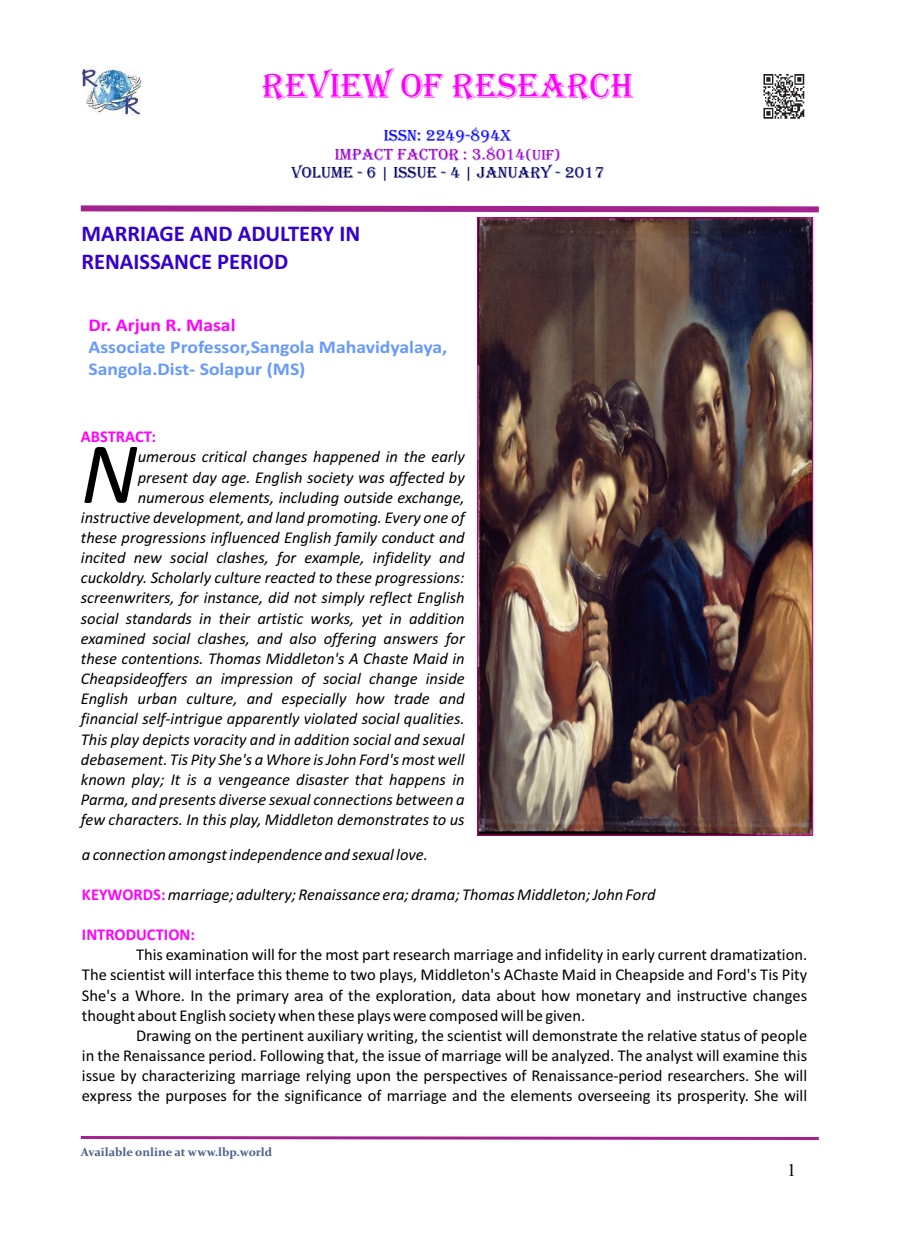
<style>
.page{position:relative;width:898px;height:1242px;background:#fff}
.page>*{position:absolute;margin:0;border:0;box-sizing:border-box;transform-origin:0 0}
.t1{font:italic 88.05px "Calibri";color:#000}
.t2{font:36px "Algerian";color:#f0f}
.t3{font:700 22.5px/27.5px "Calibri";color:#30c}
.t4{font:700 18px/21.9px "Calibri";color:#69f;scale:1.09 1}
.t5{font:700 18px "Calibri";color:#f0f;scale:1.09 1}
.t6{font:18px "Times New Roman";color:#000}
.t7{font:italic 16.5px/20.1px "Calibri";color:#000;text-align:right}
.t8{font:16.5px/20.1px "Calibri";color:#000;text-align:justify}
.t9{font:16.5px/18.3px "Algerian";color:#006;text-align:center}
.t10{font:700 16.5px "Calibri";color:#f0f}
.t11{font:700 12px "Constantia";color:#485e88}
.s1{color:#00f}
.s2{color:#90c}
.s3{font-size:15px;color:#90c}
.s4{font-weight:700;font-style:normal;color:#f0f}
</style>
<div class="page">
<svg style="left:80px;top:205px;width:739px;height:8px;background:#b95aaa"></svg>
<svg style="left:80px;top:1136px;width:739px;height:4px;background:#b959a9"></svg>
<img style="left:763px;top:74px;width:42px;height:45px">
<img style="left:479px;top:220px;width:331px;height:613px">
<img style="left:82px;top:67px;width:60px;height:48px">
<h2 class="t2" style="left:262px;top:66px;width:373px">REVIEW OF RESEARCH</h2>
<p class="t9" style="left:291px;top:127px;width:314px"><span class="s1">ISSN: 2249-894X<br></span><span class="s2">IMPACT FACTOR : 3.8014</span><span class="s3">(UIF)<br></span>VOLUME - 6 | ISSUE - 4 | JANUARY - 2017</p>
<h3 class="t3" style="left:81px;top:222px;width:280px">MARRIAGE AND ADULTERY IN<br>RENAISSANCE PERIOD</h3>
<p class="t5" style="left:88px;top:317px;width:136px">Dr. Arjun R. Masal</p>
<p class="t4" style="left:88px;top:338px;width:330px">Associate Professor,Sangola Mahavidyalaya,<br>Sangola.Dist- Solapur (MS)</p>
<p class="t10" style="left:81px;top:430px;width:76px">ABSTRACT:</p>
<p class="t7" style="left:138px;top:448px;width:328px">umerous critical changes happened in the early</p>
<h1 class="t1" style="left:81px;top:437px;width:58px">N</h1>
<p class="t7" style="left:81px;top:468px;width:385px">present day age. English society was affected by numerous elements, including outside exchange, instructive development, and land promoting. Every one of these progressions influenced English family conduct and incited new social clashes, for example, infidelity and cuckoldry. Scholarly culture reacted to these progressions: screenwriters, for instance, did not simply reflect English social standards in their artistic works, yet in addition examined social clashes, and also offering answers for these contentions. Thomas Middleton's A Chaste Maid in Cheapsideoffers an impression of social change inside English urban culture, and especially how trade and financial self-intrigue apparently violated social qualities.<br>This play depicts voracity and in addition social and sexual debasement. Tis Pity She's a Whore is John Ford's most well known play; It is a vengeance disaster that happens in Parma, and presents diverse sexual connections between a few characters. In this play, Middleton demonstrates to us</p>
<p class="t7" style="left:82px;top:845px;width:347px">a connection amongst independence and sexual love.</p>
<p class="t7" style="left:82px;top:885px;width:575px"><span class="s4">KEYWORDS:</span>marriage; adultery; Renaissance era; drama; Thomas Middleton; John Ford</p>
<p class="t10" style="left:82px;top:927px;width:114px">INTRODUCTION:</p>
<p class="t8" style="left:82px;top:946px;width:726px;text-indent:54px">This examination will for the most part research marriage and infidelity in early current dramatization.<br>The scientist will interface this theme to two plays, Middleton's AChaste Maid in Cheapside and Ford's Tis Pity She's a Whore. In the primary area of the exploration, data about how monetary and instructive changes thought about English society when these plays were composed will be given.</p>
<p class="t8" style="left:82px;top:1026px;width:726px;text-indent:54px">Drawing on the pertinent auxiliary writing, the scientist will demonstrate the relative status of people in the Renaissance period. Following that, the issue of marriage will be analyzed. The analyst will examine this issue by characterizing marriage relying upon the perspectives of Renaissance-period researchers. She will express the purposes for the significance of marriage and the elements overseeing its prosperity. She will</p>
<p class="t11" style="left:81px;top:1147px;width:193px">Available online at www.lbp.world</p>
<p class="t6" style="left:786px;top:1164px;width:10px">1</p>
</div>
